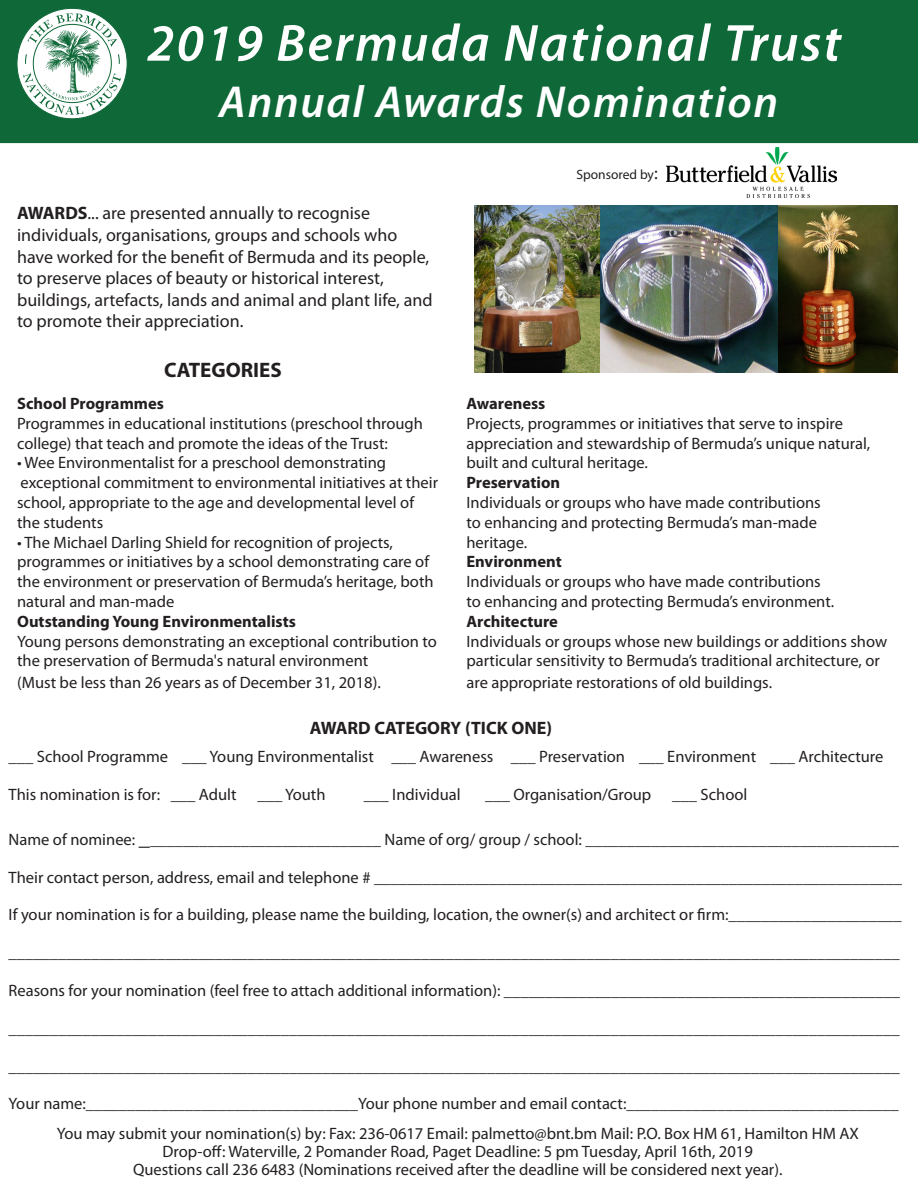
<style>
.page{position:relative;width:918px;height:1188px;background:#fff}
.page>*{position:absolute;margin:0;border:0;box-sizing:border-box;transform-origin:0 0}
.t1{font:italic 600 52.5px "Myriad Pro";letter-spacing:.04em;color:#fff}
.t2{font:italic 600 45px "Myriad Pro";letter-spacing:.04em;color:#fff}
.t3{font:700 21px "Myriad Pro";color:#231f20}
.t4{font:18px/21.6px "Myriad Pro";color:#231f20}
.t5{font:700 18px "Myriad Pro";color:#231f20}
.t6{font:16.5px/19.8px "Myriad Pro";color:#231f20}
.t7{font:700 16.5px "Myriad Pro";color:#231f20}
.t8{font:13.5px "Myriad Pro";color:#231f20}
.s1{font-weight:700}
.s2{font-size:18px}
.s3{font-size:22.5px}
</style>
<div class="page">
<div style="left:0;top:0;width:918px;height:143px;background:#0f6838"></div>
<svg style="left:17px;top:8px;width:110px;height:111px"></svg>
<svg style="left:23px;top:13px;width:98px;height:102px"></svg>
<img style="left:777px;top:206px;width:121px;height:167px">
<img style="left:474px;top:206px;width:303px;height:167px">
<img style="left:666px;top:148px;width:170px;height:50px">
<p class="t1" style="left:147px;top:14px;width:695px">2019 Bermuda National Trust</p>
<p class="t2" style="left:219px;top:77px;width:561px">Annual Awards Nomination</p>
<p class="t4" style="left:17px;top:203px;width:417px"><span class="s1">AWARDS</span>... are presented annually to recognise individuals, organisations, groups and schools who have worked for the benefit of Bermuda and its people, to preserve places of beauty or historical interest, buildings, artefacts, lands and animal and plant life, and to promote their appreciation.</p>
<p class="t3" style="left:164px;top:358px;width:119px">CATEGORIES</p>
<p class="t7" style="left:17px;top:394px;width:148px">School Programmes</p>
<p class="t6" style="left:17px;top:414px;width:407px">Programmes in educational institutions (preschool through college) that teach and promote the ideas of the Trust:</p>
<p class="t6" style="left:17px;top:453px;width:371px">• Wee Environmentalist for a preschool demonstrating</p>
<p class="t6" style="left:17px;top:473px;width:423px">exceptional commitment to environmental initiatives at their school, appropriate to the age and developmental level of the students</p>
<p class="t6" style="left:17px;top:533px;width:418px">• The Michael Darling Shield for recognition of projects, programmes or initiatives by a school demonstrating care of the environment or preservation of Bermuda’s heritage, both natural and man-made</p>
<p class="t7" style="left:17px;top:612px;width:280px">Outstanding Young Environmentalists</p>
<p class="t6" style="left:17px;top:632px;width:421px">Young persons demonstrating an exceptional contribution to the preservation of Bermuda's natural environment</p>
<p class="t6" style="left:17px;top:673px;width:365px">(Must be less than 26 years as of December 31, 2018).</p>
<p class="t8" style="left:577px;top:167px;width:83px">Sponsored by<span class="s2">:</span></p>
<p class="t7" style="left:466px;top:394px;width:80px">Awareness</p>
<p class="t6" style="left:466px;top:414px;width:378px">Projects, programmes or initiatives that serve to inspire</p>
<p class="t6" style="left:466px;top:434px;width:405px">appreciation and stewardship of Bermuda’s unique natural, built and cultural heritage.</p>
<p class="t7" style="left:466px;top:473px;width:95px">Preservation</p>
<p class="t6" style="left:466px;top:493px;width:356px">Individuals or groups who have made contributions</p>
<p class="t6" style="left:466px;top:513px;width:352px">to enhancing and protecting Bermuda’s man-made</p>
<p class="t6" style="left:466px;top:533px;width:62px">heritage.</p>
<p class="t7" style="left:466px;top:553px;width:97px">Environment</p>
<p class="t6" style="left:466px;top:572px;width:356px">Individuals or groups who have made contributions</p>
<p class="t6" style="left:466px;top:592px;width:369px">to enhancing and protecting Bermuda’s environment.</p>
<p class="t7" style="left:466px;top:612px;width:93px">Architecture</p>
<p class="t6" style="left:466px;top:632px;width:422px">Individuals or groups whose new buildings or additions show particular sensitivity to Bermuda’s traditional architecture, or</p>
<p class="t6" style="left:466px;top:673px;width:307px">are appropriate restorations of old buildings.</p>
<p class="t5" style="left:310px;top:718px;width:244px">AWARD CATEGORY (TICK ONE)</p>
<p class="t6" style="left:9px;top:747px;width:876px">___ School Programme ___ Young Environmentalist ___ Awareness ___ Preservation ___ Environment ___ Architecture</p>
<p class="t6" style="left:9px;top:785px;width:229px">This nomination is for: ___ Adult</p>
<p class="t6" style="left:258px;top:785px;width:69px">___ Youth</p>
<p class="t6" style="left:364px;top:785px;width:98px">___ Individual</p>
<p class="t6" style="left:485px;top:785px;width:168px">___ Organisation/Group</p>
<p class="t6" style="left:672px;top:785px;width:77px">___ School</p>
<p class="t6" style="left:9px;top:830px;width:892px">Name of nominee: <span class="s3">_</span>____________________________ Name of org/ group / school: ______________________________________</p>
<p class="t6" style="left:9px;top:868px;width:895px">Their contact person, address, email and telephone # ________________________________________________________________</p>
<p class="t6" style="left:9px;top:905px;width:895px">If your nomination is for a building, please name the building, location, the owner(s) and architect or firm:_____________________</p>
<p class="t6" style="left:9px;top:943px;width:893px">____________________________________________________________________________________________________________</p>
<p class="t6" style="left:9px;top:981px;width:893px">Reasons for your nomination (feel free to attach additional information): ________________________________________________</p>
<p class="t6" style="left:9px;top:1019px;width:893px">____________________________________________________________________________________________________________</p>
<p class="t6" style="left:9px;top:1057px;width:893px">____________________________________________________________________________________________________________</p>
<p class="t6" style="left:9px;top:1094px;width:892px">Your name:_________________________________Your phone number and email contact:_________________________________</p>
<p class="t6" style="left:57px;top:1123px;width:804px">You may submit your nomination(s) by: Fax: 236-0617 Email: palmetto@bnt.bm Mail: P.O. Box HM 61, Hamilton HM AX</p>
<p class="t6" style="left:163px;top:1141px;width:592px">Drop-off: Waterville, 2 Pomander Road, Paget Deadline: 5 pm Tuesday, April 16th, 2019</p>
<p class="t6" style="left:133px;top:1159px;width:651px">Questions call 236 6483 (Nominations received after the deadline will be considered next year).</p>
</div>
